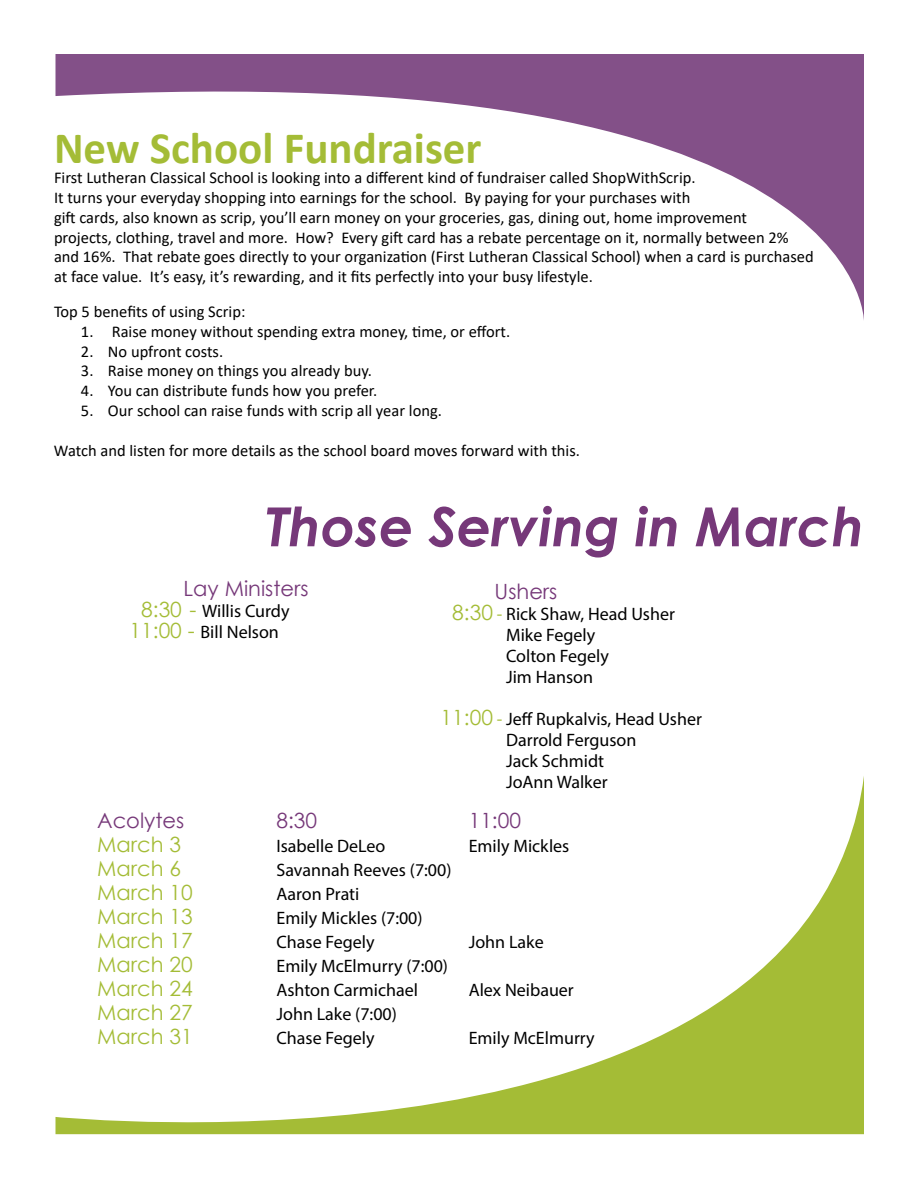
<style>
.page{position:relative;width:918px;height:1188px;background:#fff}
.page>*{position:absolute;margin:0;border:0;box-sizing:border-box;transform-origin:0 0}
.t1{font:italic 700 54px "Century Gothic";color:#763879}
.t2{font:700 45px "Calibri";color:#a4bc36}
.t3{font:21px/24px "Century Gothic";color:#a4bc36}
.t4{font:21px "Century Gothic";color:#763879}
.t5{font:18px/24px "Myriad Pro";color:#000}
.t6{font:16.5px/19.8px "Calibri";color:#000}
.s1{font-family:"Century Gothic";font-size:21px;color:#a4bc36}
.s2{color:#a4bc36}
</style>
<div class="page">
<svg style="left:56px;top:54px;width:808px;height:266px"></svg>
<svg style="left:56px;top:776px;width:808px;height:359px"></svg>
<h2 class="t2" style="left:54px;top:117px;width:429px">New School Fundraiser</h2>
<p class="t6" style="left:54px;top:167px;width:761px">First Lutheran Classical School is looking into a different kind of fundraiser called ShopWithScrip.<br>It turns your everyday shopping into earnings for the school. By paying for your purchases with<br>gift cards, also known as scrip, you’ll earn money on your groceries, gas, dining out, home improvement<br>projects, clothing, travel and more. How? Every gift card has a rebate percentage on it, normally between 2% and 16%. That rebate goes directly to your organization (First Lutheran Classical School) when a card is purchased at face value. It’s easy, it’s rewarding, and it fits perfectly into your busy lifestyle.</p>
<p class="t6" style="left:54px;top:301px;width:193px">Top 5 benefits of using Scrip:</p>
<p class="t6" style="left:81px;top:321px;width:431px">1. Raise money without spending extra money, time, or effort.</p>
<p class="t6" style="left:81px;top:341px;width:144px">2. No upfront costs.</p>
<p class="t6" style="left:81px;top:361px;width:293px">3. Raise money on things you already buy.</p>
<p class="t6" style="left:81px;top:380px;width:298px">4. You can distribute funds how you prefer.</p>
<p class="t6" style="left:81px;top:400px;width:362px">5. Our school can raise funds with scrip all year long.</p>
<p class="t6" style="left:54px;top:440px;width:528px">Watch and listen for more details as the school board moves forward with this.</p>
<h1 class="t1" style="left:266px;top:486px;width:600px">Those Serving in March</h1>
<p class="t4" style="left:184px;top:574px;width:127px">Lay Ministers</p>
<p class="t5" style="left:130px;top:601px;width:161px;line-height:21px;text-indent:12px"><span class="s1">8:30 -</span> Willis Curdy<br><span class="s1">11:00 -</span> Bill Nelson</p>
<p class="t4" style="left:495px;top:577px;width:64px">Ushers</p>
<p class="t5" style="left:506px;top:603px;width:170px;line-height:21px;text-indent:-54px"><span class="s1">8:30</span> <span class="s2">-</span> Rick Shaw, Head Usher<br>Mike Fegely<br>Colton Fegely<br>Jim Hanson</p>
<p class="t5" style="left:506px;top:708px;width:197px;line-height:21px;text-indent:-65px"><span class="s1">11:00</span> <span class="s2">-</span> Jeff Rupkalvis, Head Usher<br>Darrold Ferguson<br>Jack Schmidt<br>JoAnn Walker</p>
<p class="t4" style="left:97px;top:806px;width:89px">Acolytes</p>
<p class="t3" style="left:97px;top:832px;width:97px">March 3<br>March 6<br>March 10<br>March 13<br>March 17<br>March 20<br>March 24<br>March 27<br>March 31</p>
<p class="t4" style="left:276px;top:806px;width:42px">8:30</p>
<p class="t5" style="left:276px;top:834px;width:177px">Isabelle DeLeo<br>Savannah Reeves (7:00)<br>Aaron Prati<br>Emily Mickles (7:00)<br>Chase Fegely<br>Emily McElmurry (7:00)<br>Ashton Carmichael<br>John Lake (7:00)<br>Chase Fegely</p>
<p class="t4" style="left:469px;top:806px;width:54px">11:00</p>
<p class="t5" style="left:469px;top:834px;width:102px">Emily Mickles</p>
<p class="t5" style="left:469px;top:930px;width:76px">John Lake</p>
<p class="t5" style="left:469px;top:978px;width:107px">Alex Neibauer</p>
<p class="t5" style="left:469px;top:1026px;width:128px">Emily McElmurry</p>
</div>
